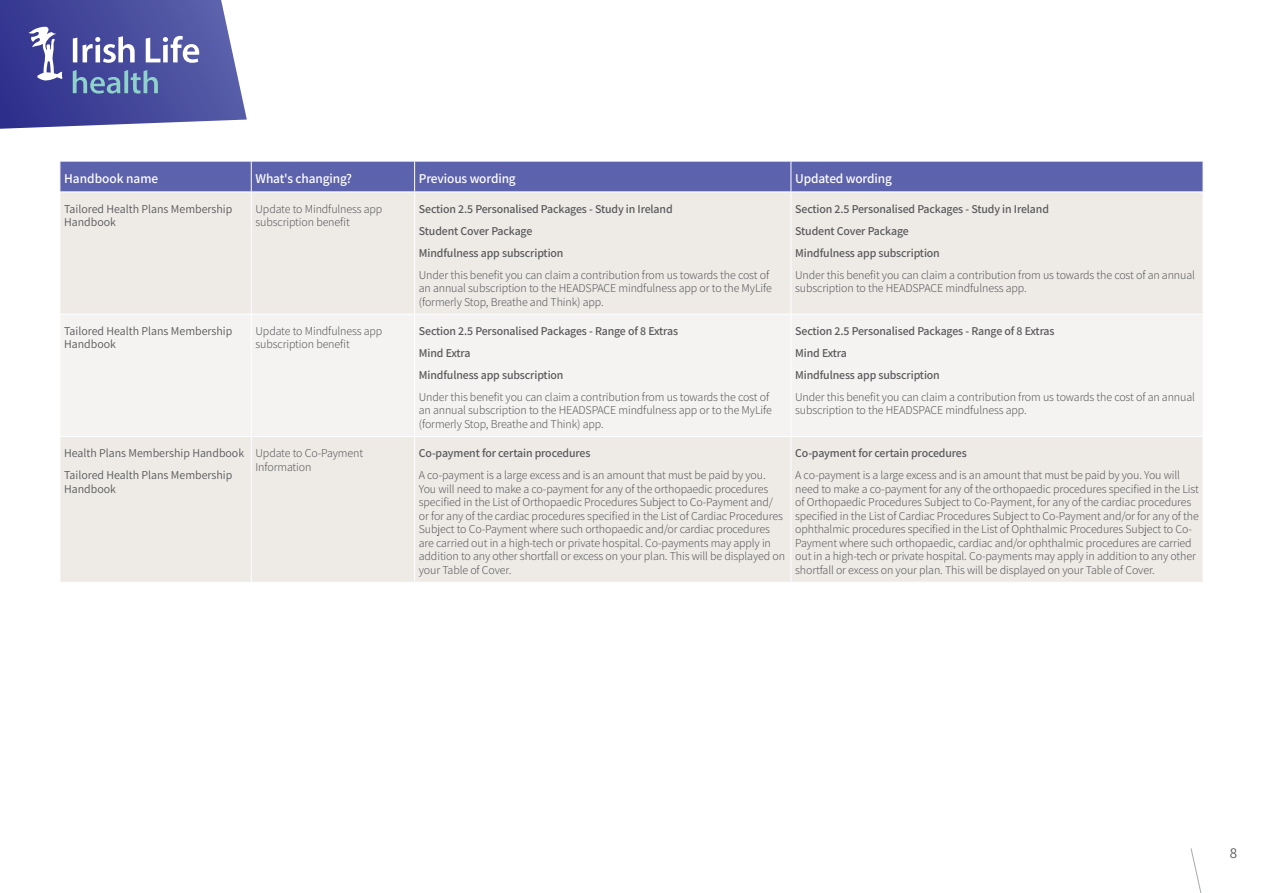
<style>
.page{position:relative;width:1263px;height:893px;background:#fff}
.page>*{position:absolute;margin:0;border:0;box-sizing:border-box;transform-origin:0 0}
.t1{font:15px "Assistant";color:#58595b}
.t2{font:600 13.5px "Assistant";letter-spacing:-.01em;color:#fff}
.t3{font:300 12px/13.5px "Assistant";letter-spacing:-.01em;color:#58595b}
.t4{font:600 12px/22px "Assistant";letter-spacing:-.01em;color:#58595b}
.t5{font:12px/13.5px "Assistant";color:#58595b}
</style>
<div class="page">
<div style="left:61px;top:162px;width:1142px;height:30px;background:#5c62ac"></div>
<div style="left:61px;top:193px;width:1142px;height:389px;background:#eeebe7"></div>
<div style="left:61px;top:315px;width:1142px;height:121px;background:#f5f3f1"></div>
<hr style="left:251px;top:192px;width:1px;height:122px;background:#fff">
<hr style="left:414px;top:192px;width:1px;height:122px;background:#fff">
<hr style="left:790px;top:192px;width:1px;height:122px;background:#fff">
<hr style="left:251px;top:315px;width:1px;height:121px;background:#fff">
<hr style="left:414px;top:315px;width:1px;height:121px;background:#fff">
<hr style="left:790px;top:315px;width:1px;height:121px;background:#fff">
<hr style="left:251px;top:437px;width:1px;height:145px;background:#fff">
<hr style="left:414px;top:437px;width:1px;height:145px;background:#fff">
<hr style="left:790px;top:437px;width:1px;height:145px;background:#fff">
<hr style="left:60px;top:314px;width:191px;height:1px;background:#fff">
<hr style="left:251px;top:314px;width:164px;height:1px;background:#fff">
<hr style="left:415px;top:314px;width:376px;height:1px;background:#fff">
<hr style="left:791px;top:314px;width:412px;height:1px;background:#fff">
<hr style="left:60px;top:436px;width:191px;height:1px;background:#fff">
<hr style="left:251px;top:436px;width:164px;height:1px;background:#fff">
<hr style="left:415px;top:436px;width:376px;height:1px;background:#fff">
<hr style="left:791px;top:436px;width:412px;height:1px;background:#fff">
<hr style="left:251px;top:161px;width:1px;height:31px;background:#fff">
<hr style="left:414px;top:161px;width:1px;height:31px;background:#fff">
<hr style="left:790px;top:161px;width:1px;height:31px;background:#fff">
<svg style="left:0;top:0;width:247px;height:129px;background:#6166aa"></svg>
<svg style="left:1190px;top:848px;width:12px;height:45px"></svg>
<p class="t2" style="left:64px;top:170px;width:96px">Handbook name</p>
<p class="t2" style="left:255px;top:170px;width:98px">What's changing?</p>
<p class="t2" style="left:419px;top:170px;width:98px">Previous wording</p>
<p class="t2" style="left:795px;top:170px;width:98px">Updated wording</p>
<p class="t5" style="left:64px;top:201px;width:170px">Tailored Health Plans Membership<br>Handbook</p>
<p class="t3" style="left:255px;top:201px;width:128px">Update to Mindfulness app subscription benefit</p>
<p class="t4" style="left:419px;top:197px;width:255px">Section 2.5 Personalised Packages - Study in Ireland<br>Student Cover Package<br>Mindfulness app subscription</p>
<p class="t3" style="left:419px;top:267px;width:354px">Under this benefit you can claim a contribution from us towards the cost of an annual subscription to the HEADSPACE mindfulness app or to the MyLife (formerly Stop, Breathe and Think) app.</p>
<p class="t4" style="left:795px;top:197px;width:255px">Section 2.5 Personalised Packages - Study in Ireland<br>Student Cover Package<br>Mindfulness app subscription</p>
<p class="t3" style="left:795px;top:267px;width:401px">Under this benefit you can claim a contribution from us towards the cost of an annual subscription to the HEADSPACE mindfulness app.</p>
<p class="t5" style="left:64px;top:324px;width:170px">Tailored Health Plans Membership<br>Handbook</p>
<p class="t3" style="left:255px;top:324px;width:128px">Update to Mindfulness app subscription benefit</p>
<p class="t4" style="left:419px;top:319px;width:261px">Section 2.5 Personalised Packages - Range of 8 Extras<br>Mind Extra<br>Mindfulness app subscription</p>
<p class="t3" style="left:419px;top:390px;width:354px">Under this benefit you can claim a contribution from us towards the cost of an annual subscription to the HEADSPACE mindfulness app or to the MyLife (formerly Stop, Breathe and Think) app.</p>
<p class="t5" style="left:64px;top:442px;width:181px;line-height:22px">Health Plans Membership Handbook<br>Tailored Health Plans Membership</p>
<p class="t5" style="left:64px;top:481px;width:53px">Handbook</p>
<p class="t3" style="left:255px;top:446px;width:109px">Update to Co-Payment<br>Information</p>
<p class="t4" style="left:419px;top:442px;width:173px">Co-payment for certain procedures</p>
<p class="t3" style="left:419px;top:468px;width:368px">A co-payment is a large excess and is an amount that must be paid by you.<br>You will need to make a co-payment for any of the orthopaedic procedures specified in the List of Orthopaedic Procedures Subject to Co-Payment and/ or for any of the cardiac procedures specified in the List of Cardiac Procedures Subject to Co-Payment where such orthopaedic and/or cardiac procedures are carried out in a high-tech or private hospital. Co-payments may apply in addition to any other shortfall or excess on your plan. This will be displayed on your Table of Cover.</p>
<p class="t4" style="left:795px;top:319px;width:261px">Section 2.5 Personalised Packages - Range of 8 Extras<br>Mind Extra<br>Mindfulness app subscription</p>
<p class="t3" style="left:795px;top:390px;width:401px">Under this benefit you can claim a contribution from us towards the cost of an annual subscription to the HEADSPACE mindfulness app.</p>
<p class="t4" style="left:795px;top:442px;width:173px">Co-payment for certain procedures</p>
<p class="t3" style="left:795px;top:468px;width:405px">A co-payment is a large excess and is an amount that must be paid by you. You will need to make a co-payment for any of the orthopaedic procedures specified in the List of Orthopaedic Procedures Subject to Co-Payment, for any of the cardiac procedures specified in the List of Cardiac Procedures Subject to Co-Payment and/or for any of the ophthalmic procedures specified in the List of Ophthalmic Procedures Subject to Co-Payment where such orthopaedic, cardiac and/or ophthalmic procedures are carried out in a high-tech or private hospital. Co-payments may apply in addition to any other shortfall or excess on your plan. This will be displayed on your Table of Cover.</p>
<p class="t1" style="left:1230px;top:843px;width:9px">8</p>
</div>
